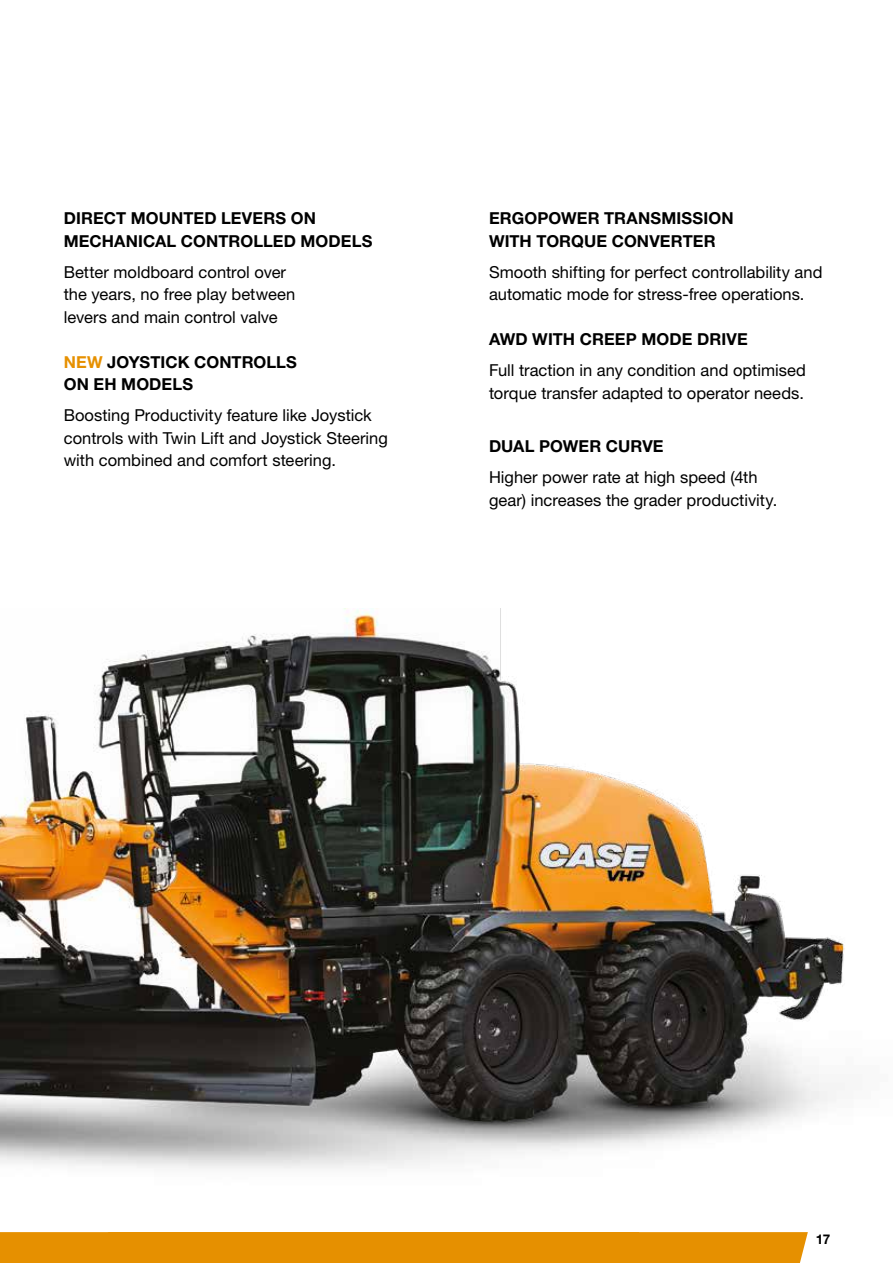
<style>
.page{position:relative;width:893px;height:1263px;background:#fff}
.page>*{position:absolute;margin:0;border:0;box-sizing:border-box;transform-origin:0 0}
.t1{font:16.5px/22.5px "Helvetica Neue LT Pro";color:#000}
.t2{font:700 16.5px/22.5px "Helvetica Neue LT Pro";letter-spacing:.005em;color:#000}
.t3{font:700 13.5px "Helvetica Neue LT Std";color:#000}
.s1{color:#e69000}
</style>
<div class="page">
<div style="left:0;top:1253px;width:803px;height:10px;background:#e69000"></div>
<img style="left:0;top:609px;width:845px;height:644px">
<p class="t2" style="left:64px;top:207px;width:310px">DIRECT MOUNTED LEVERS ON<br>MECHANICAL CONTROLLED MODELS</p>
<p class="t1" style="left:64px;top:261px;width:233px">Better moldboard control over the years, no free play between levers and main control valve</p>
<p class="t2" style="left:64px;top:350px;width:235px"><span class="s1">NEW</span> JOYSTICK CONTROLLS<br>ON EH MODELS</p>
<p class="t1" style="left:64px;top:404px;width:326px">Boosting Productivity feature like Joystick controls with Twin Lift and Joystick Steering with combined and comfort steering.</p>
<p class="t2" style="left:489px;top:207px;width:246px">ERGOPOWER TRANSMISSION<br>WITH TORQUE CONVERTER</p>
<p class="t1" style="left:489px;top:261px;width:335px">Smooth shifting for perfect controllability and automatic mode for stress-free operations.</p>
<p class="t2" style="left:489px;top:328px;width:260px">AWD WITH CREEP MODE DRIVE</p>
<p class="t1" style="left:489px;top:359px;width:318px">Full traction in any condition and optimised torque transfer adapted to operator needs.</p>
<p class="t2" style="left:489px;top:435px;width:176px">DUAL POWER CURVE</p>
<p class="t1" style="left:489px;top:466px;width:290px">Higher power rate at high speed (4th gear) increases the grader productivity.</p>
<p class="t3" style="left:816px;top:1230px;width:16px">17</p>
</div>
